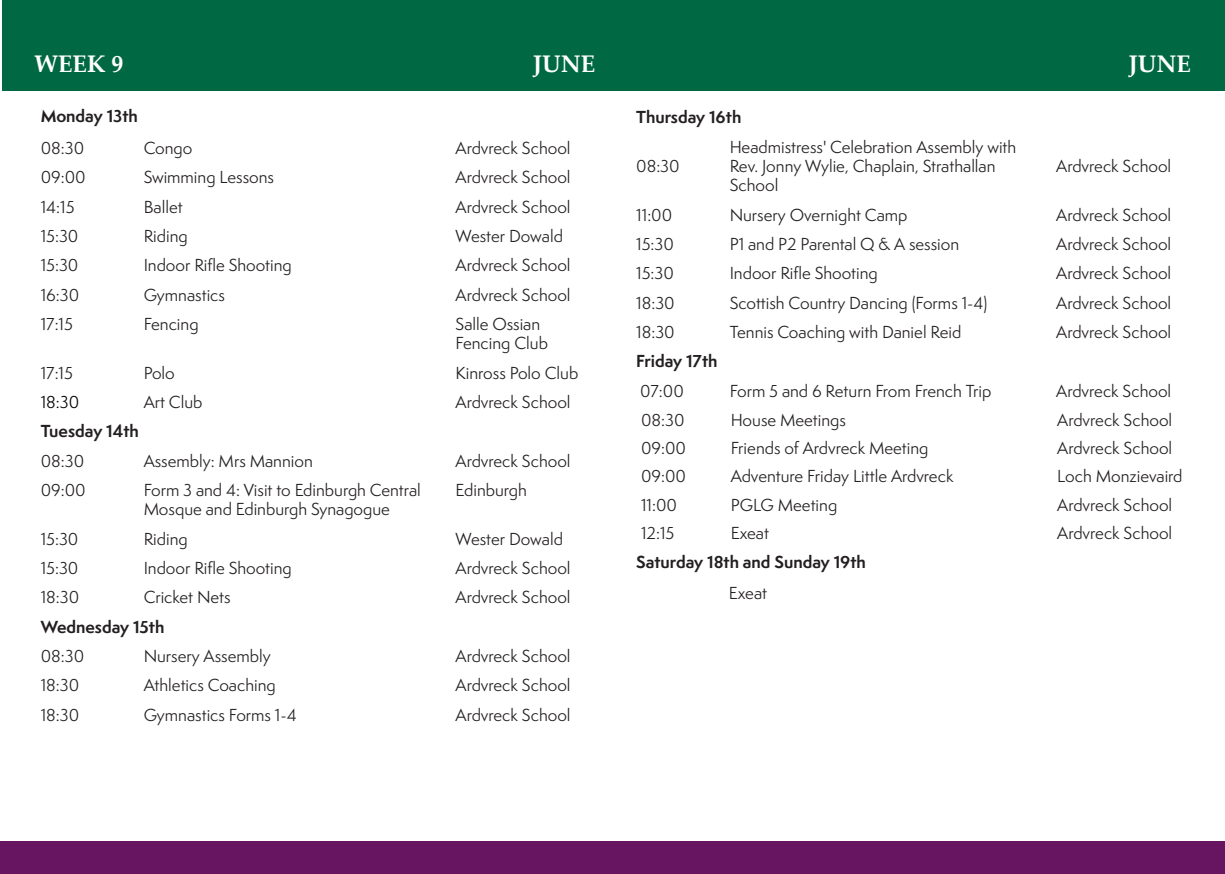
<style>
.page{position:relative;width:1225px;height:874px;background:#fff}
.page>*{position:absolute;margin:0;border:0;box-sizing:border-box;transform-origin:0 0}
.t1{font:700 24px "Palatino Linotype";color:#fff}
.t2{font:16px/19.2px "Semplicita Pro";color:#231f20}
.t3{font:700 16px "Semplicita Pro";color:#231f20}
.t4{font:16px "Semplicita Pro";color:#000}
</style>
<div class="page">
<div style="left:2px;top:0;width:1223px;height:91px;background:#006944"></div>
<div style="left:0;top:841px;width:1225px;height:32px;background:#681561"></div>
<p class="t1" style="left:34px;top:47px;width:91px">WEEK 9</p>
<p class="t1" style="left:533px;top:47px;width:64px">JUNE</p>
<p class="t3" style="left:41px;top:104px;width:99px">Monday 13th</p>
<p class="t2" style="left:41px;top:138px;width:45px">08:30</p>
<p class="t2" style="left:144px;top:138px;width:50px">Congo</p>
<p class="t2" style="left:455px;top:138px;width:116px">Ardvreck School</p>
<p class="t2" style="left:41px;top:167px;width:47px">09:00</p>
<p class="t2" style="left:144px;top:167px;width:132px">Swimming Lessons</p>
<p class="t2" style="left:455px;top:167px;width:116px">Ardvreck School</p>
<p class="t2" style="left:41px;top:197px;width:35px">14:15</p>
<p class="t2" style="left:144px;top:197px;width:41px">Ballet</p>
<p class="t2" style="left:455px;top:197px;width:116px">Ardvreck School</p>
<p class="t2" style="left:41px;top:226px;width:39px">15:30</p>
<p class="t2" style="left:144px;top:226px;width:46px">Riding</p>
<p class="t2" style="left:455px;top:226px;width:109px">Wester Dowald</p>
<p class="t2" style="left:41px;top:255px;width:39px">15:30</p>
<p class="t2" style="left:144px;top:255px;width:150px">Indoor Rifle Shooting</p>
<p class="t2" style="left:455px;top:255px;width:116px">Ardvreck School</p>
<p class="t2" style="left:41px;top:285px;width:40px">16:30</p>
<p class="t2" style="left:144px;top:285px;width:83px">Gymnastics</p>
<p class="t2" style="left:455px;top:285px;width:116px">Ardvreck School</p>
<p class="t2" style="left:41px;top:314px;width:34px">17:15</p>
<p class="t2" style="left:144px;top:314px;width:56px">Fencing</p>
<p class="t2" style="left:455px;top:314px;width:86px">Salle Ossian</p>
<p class="t2" style="left:455px;top:333px;width:94px">Fencing Club</p>
<p class="t2" style="left:41px;top:363px;width:34px">17:15</p>
<p class="t2" style="left:144px;top:363px;width:33px">Polo</p>
<p class="t2" style="left:455px;top:363px;width:124px">Kinross Polo Club</p>
<p class="t4" style="left:41px;top:390px;width:40px">18:30</p>
<p class="t2" style="left:144px;top:392px;width:60px">Art Club</p>
<p class="t2" style="left:455px;top:392px;width:116px">Ardvreck School</p>
<p class="t3" style="left:41px;top:419px;width:100px">Tuesday 14th</p>
<p class="t2" style="left:41px;top:450px;width:45px">08:30</p>
<p class="t2" style="left:144px;top:450px;width:171px">Assembly: Mrs Mannion</p>
<p class="t2" style="left:455px;top:450px;width:116px">Ardvreck School</p>
<p class="t2" style="left:41px;top:480px;width:47px">09:00</p>
<p class="t2" style="left:144px;top:480px;width:279px">Form 3 and 4: Visit to Edinburgh Central<br>Mosque and Edinburgh Synagogue</p>
<p class="t2" style="left:455px;top:480px;width:73px">Edinburgh</p>
<p class="t2" style="left:41px;top:528px;width:39px">15:30</p>
<p class="t2" style="left:144px;top:528px;width:46px">Riding</p>
<p class="t2" style="left:455px;top:528px;width:109px">Wester Dowald</p>
<p class="t2" style="left:41px;top:558px;width:39px">15:30</p>
<p class="t2" style="left:144px;top:558px;width:150px">Indoor Rifle Shooting</p>
<p class="t2" style="left:455px;top:558px;width:116px">Ardvreck School</p>
<p class="t2" style="left:41px;top:587px;width:40px">18:30</p>
<p class="t2" style="left:144px;top:587px;width:88px">Cricket Nets</p>
<p class="t2" style="left:455px;top:587px;width:116px">Ardvreck School</p>
<p class="t3" style="left:41px;top:614px;width:125px">Wednesday 15th</p>
<p class="t2" style="left:41px;top:646px;width:45px">08:30</p>
<p class="t2" style="left:144px;top:646px;width:129px">Nursery Assembly</p>
<p class="t2" style="left:455px;top:646px;width:116px">Ardvreck School</p>
<p class="t2" style="left:41px;top:675px;width:40px">18:30</p>
<p class="t2" style="left:144px;top:675px;width:134px">Athletics Coaching</p>
<p class="t2" style="left:455px;top:675px;width:116px">Ardvreck School</p>
<p class="t2" style="left:41px;top:704px;width:40px">18:30</p>
<p class="t2" style="left:144px;top:704px;width:155px">Gymnastics Forms 1-4</p>
<p class="t2" style="left:455px;top:704px;width:116px">Ardvreck School</p>
<p class="t3" style="left:636px;top:105px;width:107px">Thursday 16th</p>
<p class="t2" style="left:636px;top:156px;width:45px">08:30</p>
<p class="t2" style="left:729px;top:137px;width:288px">Headmistress' Celebration Assembly with<br>Rev. Jonny Wylie, Chaplain, Strathallan<br>School</p>
<p class="t1" style="left:1128px;top:47px;width:64px">JUNE</p>
<p class="t2" style="left:1056px;top:156px;width:116px">Ardvreck School</p>
<p class="t2" style="left:636px;top:205px;width:38px">11:00</p>
<p class="t2" style="left:729px;top:205px;width:179px">Nursery Overnight Camp</p>
<p class="t2" style="left:1056px;top:205px;width:116px">Ardvreck School</p>
<p class="t2" style="left:636px;top:234px;width:39px">15:30</p>
<p class="t2" style="left:729px;top:234px;width:231px">P1 and P2 Parental Q &amp; A session</p>
<p class="t2" style="left:1056px;top:234px;width:116px">Ardvreck School</p>
<p class="t2" style="left:636px;top:263px;width:39px">15:30</p>
<p class="t2" style="left:729px;top:263px;width:150px">Indoor Rifle Shooting</p>
<p class="t2" style="left:1056px;top:263px;width:116px">Ardvreck School</p>
<p class="t2" style="left:636px;top:293px;width:40px">18:30</p>
<p class="t2" style="left:729px;top:293px;width:259px">Scottish Country Dancing (Forms 1-4)</p>
<p class="t2" style="left:1056px;top:293px;width:116px">Ardvreck School</p>
<p class="t2" style="left:636px;top:322px;width:40px">18:30</p>
<p class="t2" style="left:729px;top:322px;width:233px">Tennis Coaching with Daniel Reid</p>
<p class="t2" style="left:1056px;top:322px;width:116px">Ardvreck School</p>
<p class="t3" style="left:636px;top:349px;width:83px">Friday 17th</p>
<p class="t2" style="left:640px;top:381px;width:45px">07:00</p>
<p class="t2" style="left:729px;top:381px;width:263px">Form 5 and 6 Return From French Trip</p>
<p class="t2" style="left:1056px;top:381px;width:116px">Ardvreck School</p>
<p class="t2" style="left:641px;top:409px;width:45px">08:30</p>
<p class="t2" style="left:730px;top:409px;width:117px">House Meetings</p>
<p class="t2" style="left:1057px;top:409px;width:116px">Ardvreck School</p>
<p class="t2" style="left:641px;top:438px;width:47px">09:00</p>
<p class="t2" style="left:730px;top:438px;width:199px">Friends of Ardvreck Meeting</p>
<p class="t2" style="left:1057px;top:438px;width:116px">Ardvreck School</p>
<p class="t2" style="left:641px;top:466px;width:47px">09:00</p>
<p class="t2" style="left:730px;top:466px;width:224px">Adventure Friday Little Ardvreck</p>
<p class="t2" style="left:1057px;top:466px;width:127px">Loch Monzievaird</p>
<p class="t2" style="left:641px;top:494px;width:38px">11:00</p>
<p class="t2" style="left:730px;top:494px;width:108px">PGLG Meeting</p>
<p class="t2" style="left:1057px;top:494px;width:116px">Ardvreck School</p>
<p class="t2" style="left:641px;top:523px;width:35px">12:15</p>
<p class="t2" style="left:730px;top:523px;width:40px">Exeat</p>
<p class="t2" style="left:1057px;top:523px;width:116px">Ardvreck School</p>
<p class="t3" style="left:636px;top:550px;width:231px">Saturday 18th and Sunday 19th</p>
<p class="t2" style="left:729px;top:582px;width:40px">Exeat</p>
</div>
